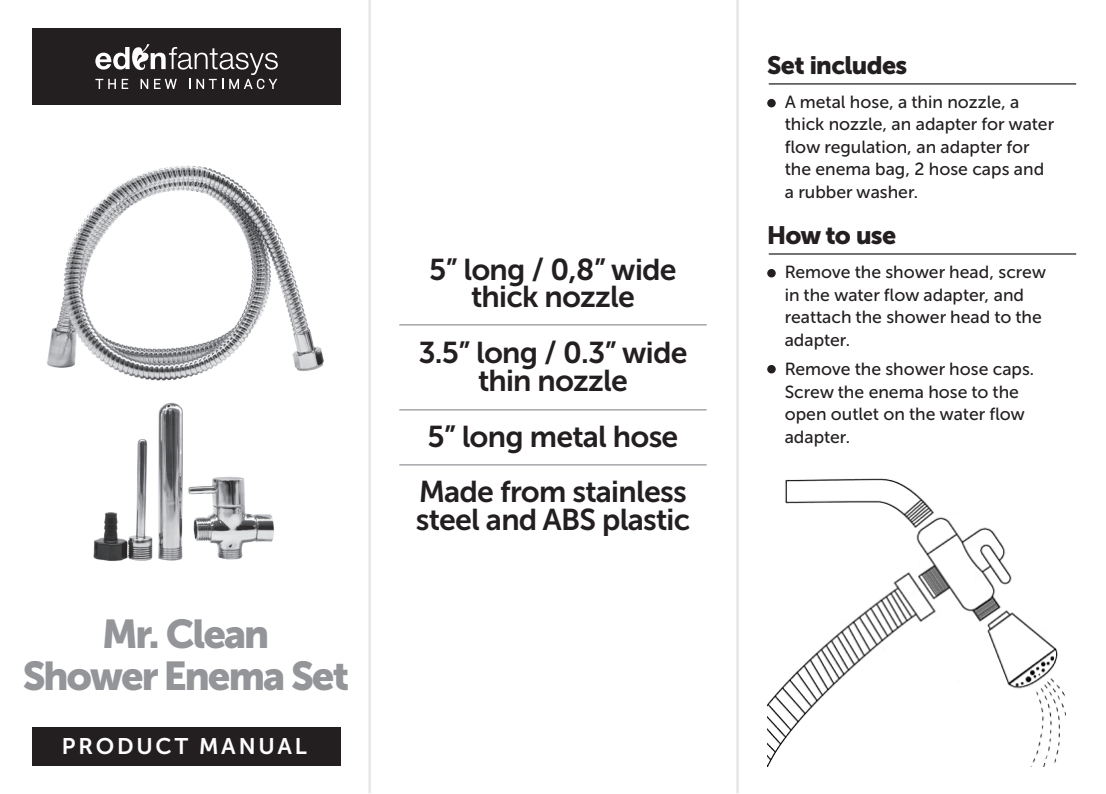
<style>
.page{position:relative;width:1106px;height:794px;background:#fff}
.page>*{position:absolute;margin:0;border:0;box-sizing:border-box;transform-origin:0 0}
.t1{font:40px/42.5px "Museo Sans Cyrl 900";letter-spacing:-.05em;color:#939598;text-align:center}
.t2{font:30px/27.5px "Museo Sans Cyrl 700";letter-spacing:-.025em;color:#231f20;text-align:center}
.t3{font:25px "Museo Sans Cyrl 900";letter-spacing:-.025em;color:#231f20}
.t4{font:22.5px "Museo Sans Cyrl 700";letter-spacing:.125em;color:#fff}
.t5{font:17.5px/22.5px "Museo Sans Cyrl 500";color:#231f20}
</style>
<div class="page">
<div style="left:32px;top:726px;width:309px;height:39px;background:#231f20"></div>
<div style="left:32px;top:28px;width:309px;height:77px;background:#231f20"></div>
<img style="left:47px;top:165px;width:277px;height:396px">
<svg style="left:95px;top:44px;width:183px;height:45px"></svg>
<hr style="left:399px;top:324px;width:307px;height:1px;background:#939598">
<hr style="left:768px;top:83px;width:308px;height:2px;background:#231f20">
<div style="left:767px;top:365px;width:8px;height:8px;background:#231f20;border-radius:50%"></div>
<div style="left:767px;top:99px;width:8px;height:8px;background:#231f20;border-radius:50%"></div>
<hr style="left:399px;top:409px;width:307px;height:1px;background:#939598">
<hr style="left:399px;top:464px;width:307px;height:1px;background:#939598">
<hr style="left:368px;top:0;width:3px;height:793px;background:#e5e8e7">
<hr style="left:736px;top:0;width:3px;height:793px;background:#e5e8e7">
<hr style="left:768px;top:253px;width:308px;height:2px;background:#231f20">
<div style="left:767px;top:269px;width:8px;height:8px;background:#231f20;border-radius:50%"></div>
<img style="left:767px;top:478px;width:298px;height:288px">
<h1 class="t1" style="left:23px;top:612px;width:328px">Mr. Clean<br>Shower Enema Set</h1>
<p class="t4" style="left:62px;top:734px;width:246px">PRODUCT MANUAL</p>
<h2 class="t2" style="left:429px;top:256px;width:249px">5” long / 0,8” wide thick nozzle</h2>
<h2 class="t2" style="left:418px;top:339px;width:271px">3.5” long / 0.3” wide thin nozzle</h2>
<h2 class="t2" style="left:419px;top:408px;width:269px;line-height:55.8px;text-align:left">5” long metal hose<br>Made from stainless</h2>
<h2 class="t2" style="left:416px;top:506px;width:276px">steel and ABS plastic</h2>
<h3 class="t3" style="left:767px;top:51px;width:142px">Set includes</h3>
<p class="t5" style="left:784px;top:91px;width:271px">A metal hose, a thin nozzle, a thick nozzle, an adapter for water flow regulation, an adapter for the enema bag, 2 hose caps and a rubber washer.</p>
<h3 class="t3" style="left:767px;top:221px;width:131px">How to use</h3>
<p class="t5" style="left:784px;top:261px;width:263px">Remove the shower head, screw in the water flow adapter, and reattach the shower head to the adapter.</p>
<p class="t5" style="left:784px;top:358px;width:251px">Remove the shower hose caps.<br>Screw the enema hose to the open outlet on the water flow adapter.</p>
</div>
